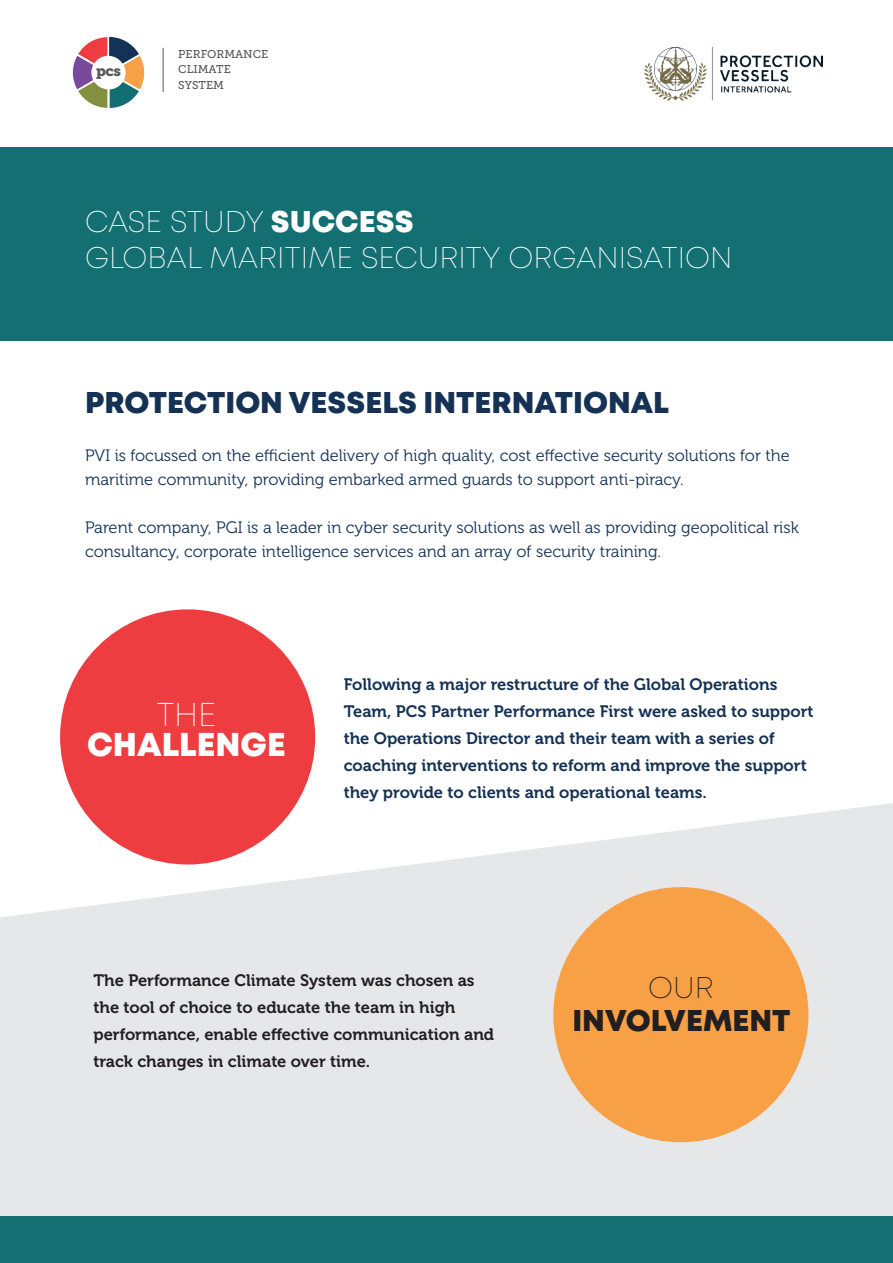
<style>
.page{position:relative;width:893px;height:1263px;background:#fff}
.page>*{position:absolute;margin:0;border:0;box-sizing:border-box;transform-origin:0 0}
.t1{font:33px "Mont Heavy DEMO";color:#fff}
.t2{font:33px "Mont Extra Light DEMO";color:#fff}
.t3{font:30px/36px "Mont Extra Light DEMO";color:#fff}
.t4{font:30px "Mont Heavy DEMO";color:#153255}
.t5{font:30px "Mont Heavy DEMO";color:#231f20}
.t6{font:30px "Mont Extra Light DEMO";color:#231f20}
.t7{font:16.5px/24px "Museo 300";color:#153255}
.t8{font:16.5px/27px "Museo 700";color:#153255}
.t9{font:16.5px/27px "Museo 700";color:#231f20}
.t10{font:14.7px "Museo Slab 900";color:#57585a}
.t11{font:11.25px/15.8px "Museo Slab 500";color:#57585a}
.s1{font-family:"Mont Heavy DEMO"}
</style>
<div class="page">
<svg style="left:0;top:803px;width:893px;height:414px;background:#e8e9eb"></svg>
<div style="left:0;top:147px;width:893px;height:194px;background:#136f72"></div>
<svg style="left:72px;top:37px;width:73px;height:71px"></svg>
<hr style="left:163px;top:48px;width:1px;height:44px;background:#57585a">
<div style="left:0;top:1217px;width:893px;height:46px;background:#136f72"></div>
<div style="left:553px;top:887px;width:255px;height:255px;background:#f8a045;border-radius:50%"></div>
<div style="left:60px;top:609px;width:255px;height:255px;background:#ee3d41;border-radius:50%"></div>
<img style="left:644px;top:48px;width:179px;height:53px">
<p class="t10" style="left:96px;top:62px;width:26px">pcs</p>
<p class="t11" style="left:178px;top:46px;width:91px">PERFORMANCE<br>CLIMATE<br>SYSTEM</p>
<h2 class="t3" style="left:85px;top:204px;width:649px">CASE STUDY <span class="s1">SUCCESS<br></span>GLOBAL MARITIME SECURITY ORGANISATION</h2>
<h2 class="t4" style="left:85px;top:386px;width:585px">PROTECTION VESSELS INTERNATIONAL</h2>
<p class="t7" style="left:85px;top:443px;width:706px">PVI is focussed on the efficient delivery of high quality, cost effective security solutions for the maritime community, providing embarked armed guards to support anti-piracy.</p>
<p class="t7" style="left:85px;top:515px;width:715px">Parent company, PGI is a leader in cyber security solutions as well as providing geopolitical risk consultancy, corporate intelligence services and an array of security training.</p>
<h1 class="t2" style="left:157px;top:695px;width:61px">THE</h1>
<h1 class="t1" style="left:87px;top:726px;width:200px">CHALLENGE</h1>
<p class="t8" style="left:344px;top:671px;width:471px">Following a major restructure of the Global Operations Team, PCS Partner Performance First were asked to support the Operations Director and their team with a series of coaching interventions to reform and improve the support they provide to clients and operational teams.</p>
<p class="t9" style="left:93px;top:967px;width:402px">The Performance Climate System was chosen as the tool of choice to educate the team in high performance, enable effective communication and track changes in climate over time.</p>
<h2 class="t6" style="left:648px;top:970px;width:67px">OUR</h2>
<h2 class="t5" style="left:572px;top:1003px;width:220px">INVOLVEMENT</h2>
</div>
